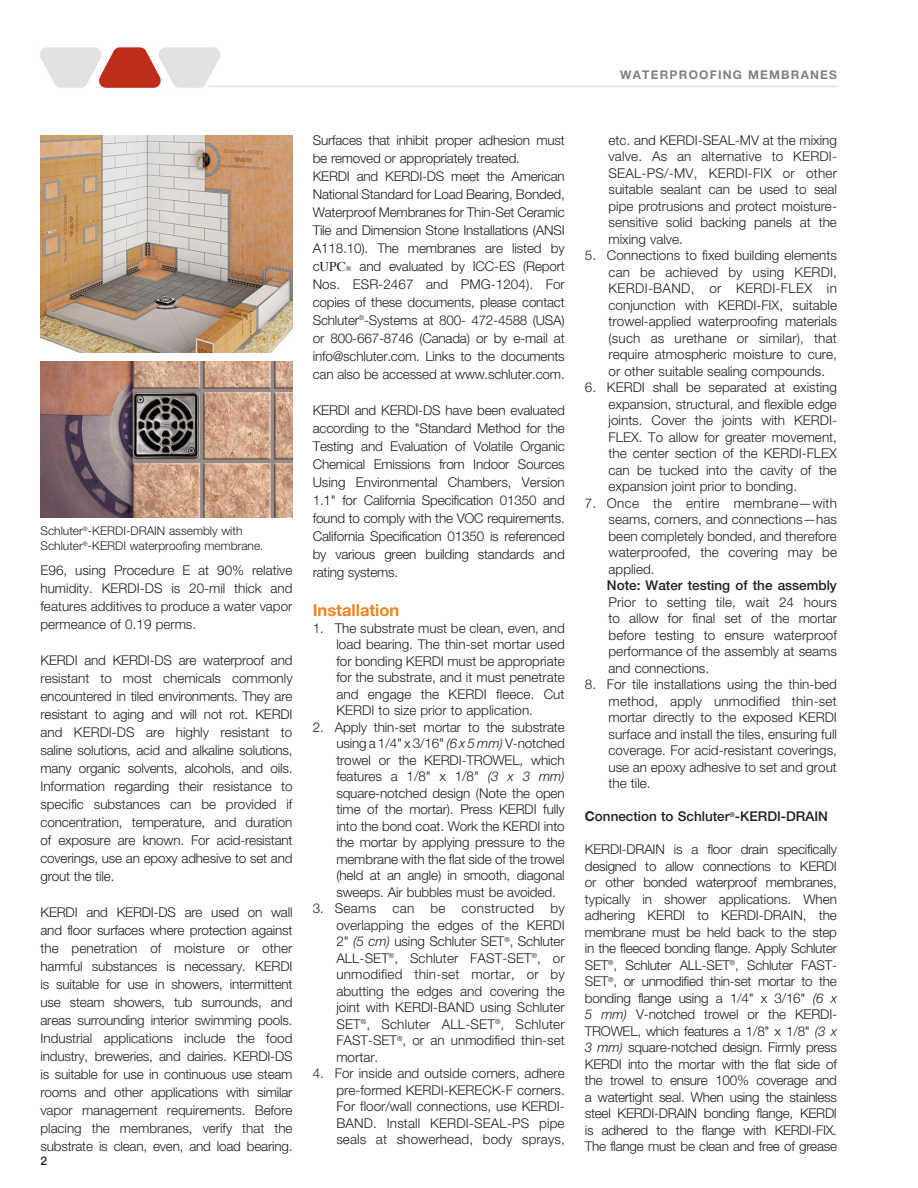
<style>
.page{position:relative;width:918px;height:1188px;background:#fff}
.page>*{position:absolute;margin:0;border:0;box-sizing:border-box;transform-origin:0 0}
.Text{font:700 16.5px "Helvetica Neue LT Pro";color:#f58220}
.Text-2{font:300 13.5px/18px "Helvetica Neue LT Pro";letter-spacing:-.015em;color:#231f20;text-align:justify}
.Indent{font:300 13.5px/16.5px "Helvetica Neue LT Pro";color:#231f20;text-align:justify}
.Text-3{font:500 13.5px "Helvetica Neue LT Pro";color:#231f20}
.Text-4{font:300 12px/14.4px "Helvetica Neue LT Pro";color:#231f20}
.t1{font:700 12px "Helvetica Neue LT Pro";letter-spacing:.1em;color:#808285}
.t2{font:500 12px "Helvetica Neue LT Pro";color:#231f20}
.s1{font-family:"Times";font-weight:400}
.s2{font-family:"Times";font-weight:400;font-size:7.5px}
.s3{font-style:italic}
.s4{font-weight:500}
.s5{font-weight:700}
</style>
<div class="page">
<img style="left:40px;top:47px;width:181px;height:41px">
<hr style="left:209px;top:86px;width:628px;height:1px;background:#e1e2e4">
<img style="left:41px;top:362px;width:252px;height:156px">
<img style="left:41px;top:135px;width:252px;height:217px">
<p class="t1" style="left:620px;top:67px;width:218px">WATERPROOFING MEMBRANES</p>
<p class="Text-4" style="left:41px;top:524px;width:225px">Schluter<sup>®</sup>-KERDI-DRAIN assembly with<br>Schluter<sup>®</sup>-KERDI waterproofing membrane.</p>
<p class="Text-2" style="left:40px;top:560px;width:254px">E96, using Procedure E at 90% relative humidity. KERDI-DS is 20-mil thick and features additives to produce a water vapor permeance of 0.19 perms.</p>
<p class="Text-2" style="left:40px;top:650px;width:254px">KERDI and KERDI-DS are waterproof and resistant to most chemicals commonly encountered in tiled environments. They are resistant to aging and will not rot. KERDI and KERDI-DS are highly resistant to saline solutions, acid and alkaline solutions, many organic solvents, alcohols, and oils.<br>Information regarding their resistance to specific substances can be provided if concentration, temperature, and duration of exposure are known. For acid-resistant coverings, use an epoxy adhesive to set and grout the tile.</p>
<p class="Text-2" style="left:40px;top:902px;width:254px">KERDI and KERDI-DS are used on wall and floor surfaces where protection against the penetration of moisture or other harmful substances is necessary. KERDI is suitable for use in showers, intermittent use steam showers, tub surrounds, and areas surrounding interior swimming pools.<br>Industrial applications include the food industry, breweries, and dairies. KERDI-DS is suitable for use in continuous use steam rooms and other applications with similar vapor management requirements. Before placing the membranes, verify that the substrate is clean, even, and load bearing.</p>
<p class="t2" style="left:40px;top:1154px;width:8px">2</p>
<p class="Text-2" style="left:313px;top:131px;width:254px">Surfaces that inhibit proper adhesion must be removed or appropriately treated.</p>
<p class="Text-2" style="left:313px;top:167px;width:254px">KERDI and KERDI-DS meet the American National Standard for Load Bearing, Bonded, Waterproof Membranes for Thin-Set Ceramic Tile and Dimension Stone Installations (ANSI A118.10). The membranes are listed by c<span class="s1">UPC</span><span class="s2">®</span> and evaluated by ICC-ES (Report Nos. ESR-2467 and PMG-1204). For copies of these documents, please contact Schluter<sup>®</sup>-Systems at 800- 472-4588 (USA) or 800-667-8746 (Canada) or by e-mail at info@schluter.com. Links to the documents can also be accessed at www.schluter.com.</p>
<p class="Text-2" style="left:313px;top:401px;width:254px">KERDI and KERDI-DS have been evaluated according to the "Standard Method for the Testing and Evaluation of Volatile Organic Chemical Emissions from Indoor Sources Using Environmental Chambers, Version 1.1" for California Specification 01350 and found to comply with the VOC requirements.<br>California Specification 01350 is referenced by various green building standards and rating systems.</p>
<p class="Text" style="left:313px;top:600px;width:88px">Installation</p>
<p class="Indent" style="left:336px;top:619px;width:230px;text-indent:-24px">1. The substrate must be clean, even, and load bearing. The thin-set mortar used for bonding KERDI must be appropriate for the substrate, and it must penetrate and engage the KERDI fleece. Cut KERDI to size prior to application.</p>
<p class="Indent" style="left:336px;top:718px;width:230px;text-indent:-24px">2. Apply thin-set mortar to the substrate using a 1/4" x 3/16" <span class="s3">(6 x 5 mm)</span> V-notched trowel or the KERDI-TROWEL, which features a 1/8" x 1/8" <span class="s3">(3 x 3 mm) </span>square-notched design (Note the open time of the mortar). Press KERDI fully into the bond coat. Work the KERDI into the mortar by applying pressure to the membrane with the flat side of the trowel (held at an angle) in smooth, diagonal sweeps. Air bubbles must be avoided.</p>
<p class="Indent" style="left:336px;top:900px;width:230px;text-indent:-24px">3. Seams can be constructed by overlapping the edges of the KERDI 2" <span class="s3">(5 cm)</span> using Schluter SET<sup>®</sup>, Schluter ALL-SET<sup>®</sup>, Schluter FAST-SET<sup>®</sup>, or unmodified thin-set mortar, or by abutting the edges and covering the joint with KERDI-BAND using Schluter SET<sup>®</sup>, Schluter ALL-SET<sup>®</sup>, Schluter FAST-SET<sup>®</sup>, or an unmodified thin-set mortar.</p>
<p class="Indent" style="left:336px;top:1065px;width:230px;text-indent:-24px">4. For inside and outside corners, adhere pre-formed KERDI-KERECK-F corners.<br>For floor/wall connections, use KERDI-BAND. Install KERDI-SEAL-PS pipe seals at showerhead, body sprays,</p>
<p class="Indent" style="left:609px;top:131px;width:230px">etc. and KERDI-SEAL-MV at the mixing valve. As an alternative to KERDI-SEAL-PS/-MV, KERDI-FIX or other suitable sealant can be used to seal pipe protrusions and protect moisture&shy;sensitive solid backing panels at the mixing valve.</p>
<p class="Indent" style="left:609px;top:247px;width:230px;text-indent:-24px">5. Connections to fixed building elements can be achieved by using KERDI, KERDI-BAND, or KERDI-FLEX in conjunction with KERDI-FIX, suitable trowel-applied waterproofing materials (such as urethane or similar), that require atmospheric moisture to cure, or other suitable sealing compounds.</p>
<p class="Indent" style="left:609px;top:379px;width:230px;text-indent:-24px">6. KERDI shall be separated at existing expansion, structural, and flexible edge joints. Cover the joints with KERDI-FLEX. To allow for greater movement, the center section of the KERDI-FLEX can be tucked into the cavity of the expansion joint prior to bonding.</p>
<p class="Indent" style="left:609px;top:494px;width:230px;text-indent:-24px">7. Once the entire membrane—with seams, corners, and connections—has been completely bonded, and therefore waterproofed, the covering may be applied.</p>
<p class="Indent" style="left:607px;top:577px;width:232px"><span class="s4">Note: Water testing of the assembly </span>Prior to setting tile, wait 24 hours to allow for final set of the mortar before testing to ensure waterproof performance of the assembly at seams and connections.</p>
<p class="Indent" style="left:609px;top:676px;width:230px;text-indent:-24px">8. For tile installations using the thin-bed method, apply unmodified thin-set mortar directly to the exposed KERDI surface and install the tiles, ensuring full coverage. For acid-resistant coverings, use an epoxy adhesive to set and grout the tile.</p>
<p class="Text-3" style="left:585px;top:808px;width:244px"><span class="s5">C</span>onnection to Schluter<sup>®</sup>-KERDI-DRAIN</p>
<p class="Text-2" style="left:585px;top:841px;width:254px;line-height:16.5px">KERDI-DRAIN is a floor drain specifically designed to allow connections to KERDI or other bonded waterproof membranes, typically in shower applications. When adhering KERDI to KERDI-DRAIN, the membrane must be held back to the step in the fleeced bonding flange. Apply Schluter SET<sup>®</sup>, Schluter ALL-SET<sup>®</sup>, Schluter FAST-SET<sup>®</sup>, or unmodified thin-set mortar to the bonding flange using a 1/4" x 3/16" <span class="s3">(6 x 5 mm)</span> V-notched trowel or the KERDI-TROWEL, which features a 1/8" x 1/8" <span class="s3">(3 x 3 mm)</span> square-notched design. Firmly press KERDI into the mortar with the flat side of the trowel to ensure 100% coverage and a watertight seal. When using the stainless steel KERDI-DRAIN bonding flange, KERDI is adhered to the flange with KERDI-FIX.<br>The flange must be clean and free of grease</p>
</div>
